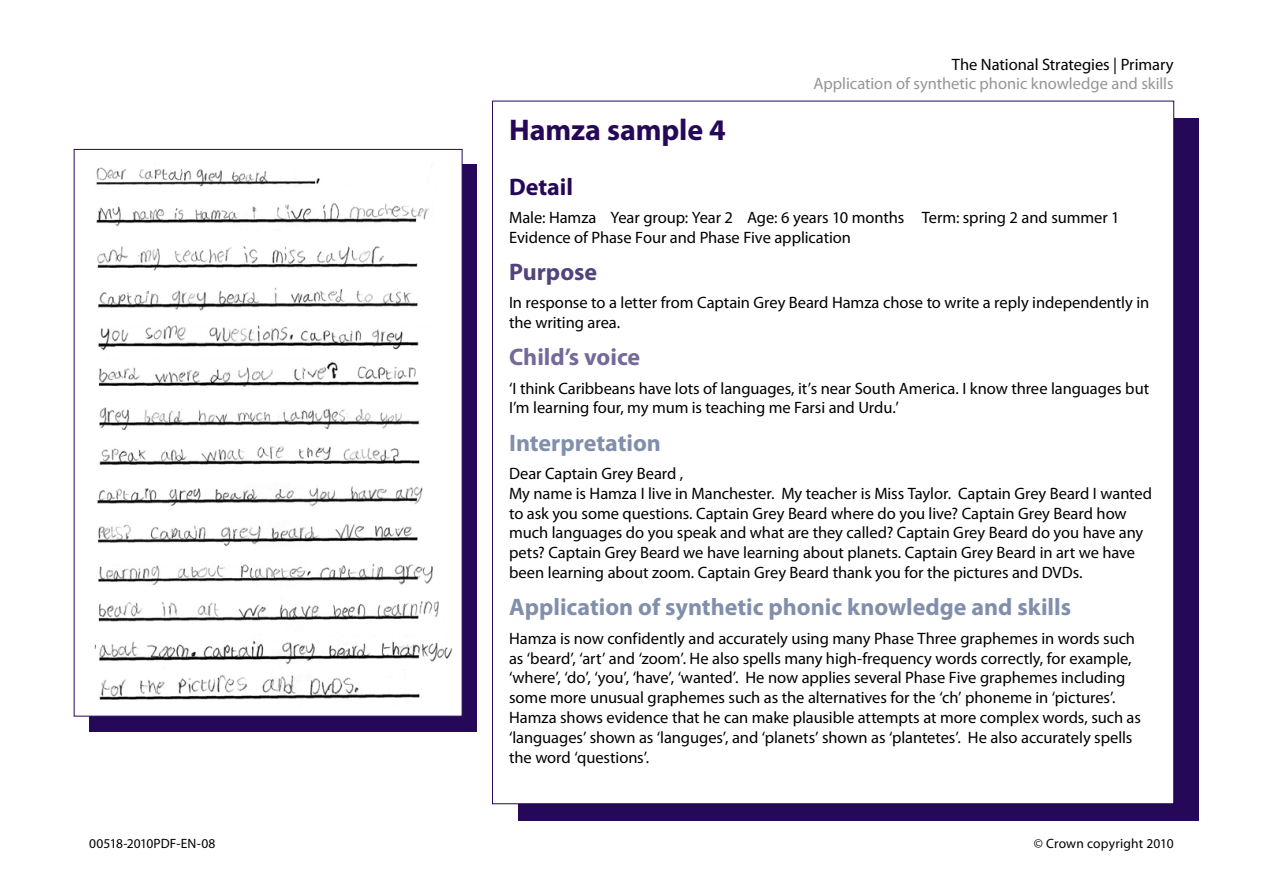
<style>
.page{position:relative;width:1263px;height:893px;background:#fff}
.page>*{position:absolute;margin:0;border:0;box-sizing:border-box;transform-origin:0 0}
.A_head{font:700 30px "Myriad Pro";letter-spacing:-.005em;color:#260859}
.B_head_ALT_70__Blue{font:700 24px "Myriad Pro";color:#828faa}
.B_head_ALT_50{font:700 24px "Myriad Pro";color:#828faa}
.B_head_ALT_50-2{font:700 24px "Myriad Pro";color:#756999}
.B_head_ALT{font:700 24px "Myriad Pro";color:#52437c}
.B_head{font:700 24px "Myriad Pro";color:#260859}
.Para{font:16.5px/19.8px "Myriad Pro";letter-spacing:-.005em;color:#000}
.B_head_ALT_50-3{font:16.5px/19.8px "Myriad Pro";letter-spacing:-.005em;color:#000}
.t1{font:16.5px "Myriad Pro 2";color:#939598}
.t2{font:16.5px "Myriad Pro 2";letter-spacing:-.005em;color:#000}
.t3{font:13.5px "Myriad Pro";letter-spacing:-.005em;color:#000}
.t4{font:13.5px "Myriad Pro 2";letter-spacing:.01em;color:#000}
</style>
<div class="page">
<div style="left:518px;top:118px;width:681px;height:703px;background:#260859"></div>
<div style="left:492px;top:101px;width:682px;height:703px;background:#fff;border:1px solid #260859"></div>
<div style="left:89px;top:165px;width:387px;height:567px;background:#260859"></div>
<div style="left:74px;top:149px;width:388px;height:567px;background:#fff"></div>
<img style="left:94px;top:163px;width:359px;height:537px">
<p class="t2" style="left:952px;top:54px;width:223px">The National Strategies | Primary</p>
<p class="t1" style="left:813px;top:74px;width:362px">Application of synthetic phonic knowledge and skills</p>
<p class="A_head" style="left:509px;top:111px;width:218px">Hamza sample 4</p>
<p class="B_head" style="left:509px;top:171px;width:66px">Detail</p>
<p class="Para" style="left:509px;top:207px;width:612px">Male: Hamza Year group: Year 2 Age: 6 years 10 months Term: spring 2 and summer 1<br>Evidence of Phase Four and Phase Five application</p>
<p class="B_head_ALT" style="left:509px;top:256px;width:90px">Purpose</p>
<p class="Para" style="left:509px;top:293px;width:642px">In response to a letter from Captain Grey Beard Hamza chose to write a reply independently in the writing area.</p>
<p class="B_head_ALT_50-2" style="left:509px;top:342px;width:133px">Child’s voice</p>
<p class="B_head_ALT_50-3" style="left:509px;top:378px;width:642px">‘I think Caribbeans have lots of languages, it’s near South America. I know three languages but<br>I’m learning four, my mum is teaching me Farsi and Urdu.’</p>
<p class="B_head_ALT_50" style="left:509px;top:427px;width:153px">Interpretation</p>
<p class="Para" style="left:509px;top:463px;width:645px">Dear Captain Grey Beard ,<br>My name is Hamza I live in Manchester. My teacher is Miss Taylor. Captain Grey Beard I wanted to ask you some questions. Captain Grey Beard where do you live? Captain Grey Beard how much languages do you speak and what are they called? Captain Grey Beard do you have any pets? Captain Grey Beard we have learning about planets. Captain Grey Beard in art we have been learning about zoom. Captain Grey Beard thank you for the pictures and DVDs.</p>
<p class="B_head_ALT_70__Blue" style="left:509px;top:592px;width:564px">Application of synthetic phonic knowledge and skills</p>
<p class="Para" style="left:509px;top:628px;width:633px">Hamza is now confidently and accurately using many Phase Three graphemes in words such as ‘beard’, ‘art’ and ‘zoom’. He also spells many high-frequency words correctly, for example, ‘where’, ‘do’, ‘you’, ‘have’, ‘wanted’. He now applies several Phase Five graphemes including some more unusual graphemes such as the alternatives for the ‘ch’ phoneme in ‘pictures’.<br>Hamza shows evidence that he can make plausible attempts at more complex words, such as ‘languages’ shown as ‘languges’, and ‘planets’ shown as ‘plantetes’. He also accurately spells the word ‘questions’.</p>
<p class="t3" style="left:89px;top:835px;width:128px">00518-2010PDF-EN-08</p>
<p class="t4" style="left:1034px;top:835px;width:141px">© Crown copyright 2010</p>
</div>
